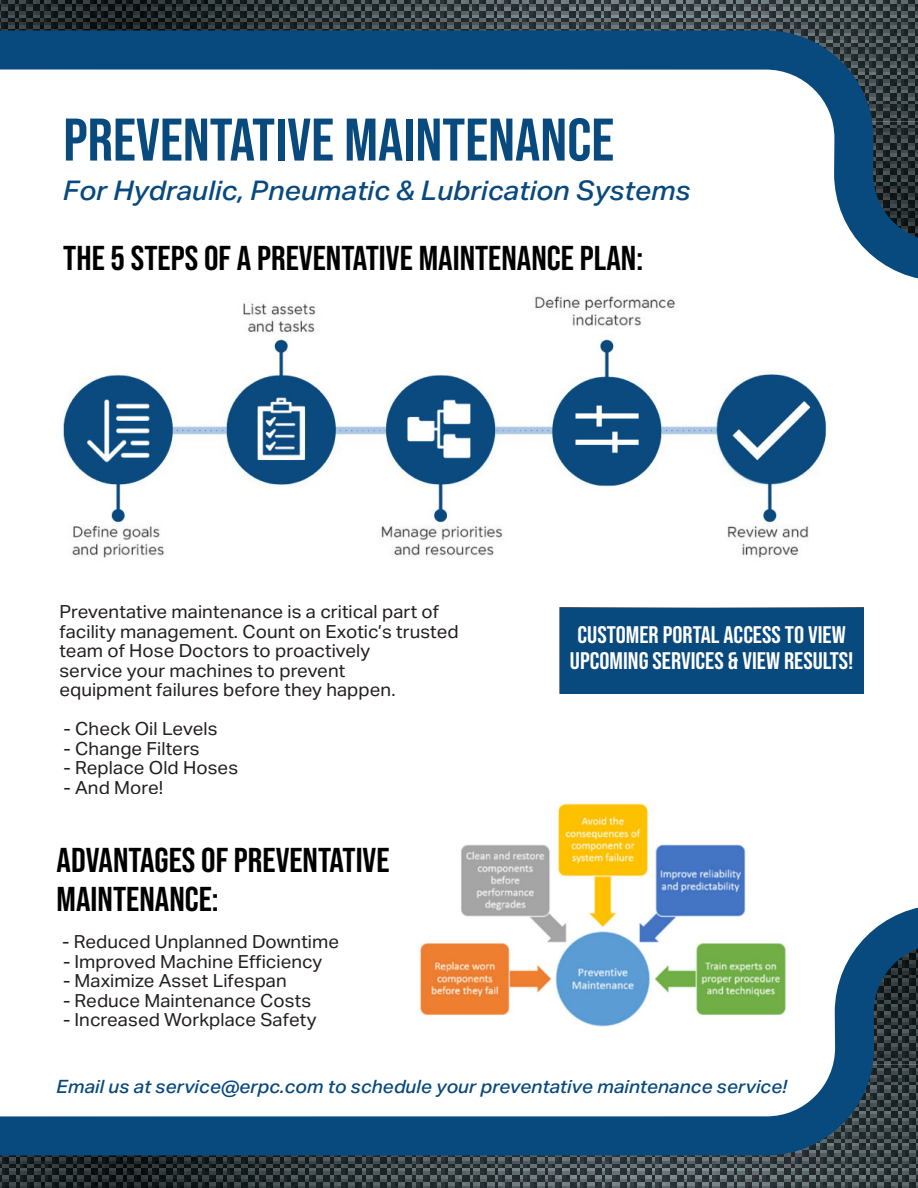
<style>
.page{position:relative;width:918px;height:1188px;background:#fff}
.page>*{position:absolute;margin:0;border:0;box-sizing:border-box;transform-origin:0 0}
.t1{font:60px "Bebas Neue";color:#08497e;scale:1.05 1}
.t2{font:34.5px/39px "Bebas Neue";color:#000;scale:1.05 1}
.t3{font:italic 500 27px "Aktiv Grotesk";color:#08497e;scale:1.05 1}
.t4{font:24px/25.5px "Bebas Neue";color:#fff;text-align:center;scale:1.05 1}
.t5{font:italic 500 18.3px "Aktiv Grotesk";color:#08497e;scale:1.05 1}
.t6{font:18px/19.5px "Aktiv Grotesk";color:#231f20;scale:1.05 1}
</style>
<div class="page">
<svg style="left:0;top:907px;width:918px;height:281px"></svg>
<svg style="left:0;top:0;width:918px;height:279px"></svg>
<div style="left:32px;top:84px;width:763px;height:798px;background:#fff"></div>
<img style="left:63px;top:296px;width:764px;height:262px">
<div style="left:559px;top:607px;width:305px;height:87px;background:#08497e"></div>
<img style="left:417px;top:804px;width:378px;height:223px">
<p class="t1" style="left:63px;top:106px;width:526px">PREVENTATIVE MAINTENANCE</p>
<p class="t3" style="left:63px;top:175px;width:599px">For Hydraulic, Pneumatic &amp; Lubrication Systems</p>
<p class="t2" style="left:63px;top:238px;width:554px">THE 5 STEPS OF A PREVENTATIVE MAINTENANCE PLAN:</p>
<p class="t6" style="left:59px;top:602px;width:382px">Preventative maintenance is a critical part of facility management. Count on Exotic’s trusted team of Hose Doctors to proactively<br>service your machines to prevent<br>equipment failures before they happen.</p>
<p class="t6" style="left:64px;top:719px;width:148px">- Check Oil Levels</p>
<p class="t6" style="left:64px;top:739px;width:131px">- Change Filters</p>
<p class="t6" style="left:64px;top:758px;width:168px">- Replace Old Hoses</p>
<p class="t6" style="left:64px;top:778px;width:96px">- And More!</p>
<p class="t2" style="left:57px;top:840px;width:319px">ADVANTAGES OF PREVENTATIVE<br>MAINTENANCE:</p>
<p class="t6" style="left:62px;top:932px;width:265px">- Reduced Unplanned Downtime</p>
<p class="t6" style="left:63px;top:952px;width:249px">- Improved Machine Efficiency</p>
<p class="t6" style="left:63px;top:971px;width:215px">- Maximize Asset Lifespan</p>
<p class="t6" style="left:63px;top:991px;width:238px">- Reduce Maintenance Costs</p>
<p class="t6" style="left:63px;top:1010px;width:243px">- Increased Workplace Safety</p>
<p class="t4" style="left:570px;top:622px;width:272px">CUSTOMER PORTAL ACCESS TO VIEW<br>UPCOMING SERVICES &amp; VIEW RESULTS!</p>
<p class="t5" style="left:57px;top:1076px;width:697px">Email us at service@erpc.com to schedule your preventative maintenance service!</p>
</div>
